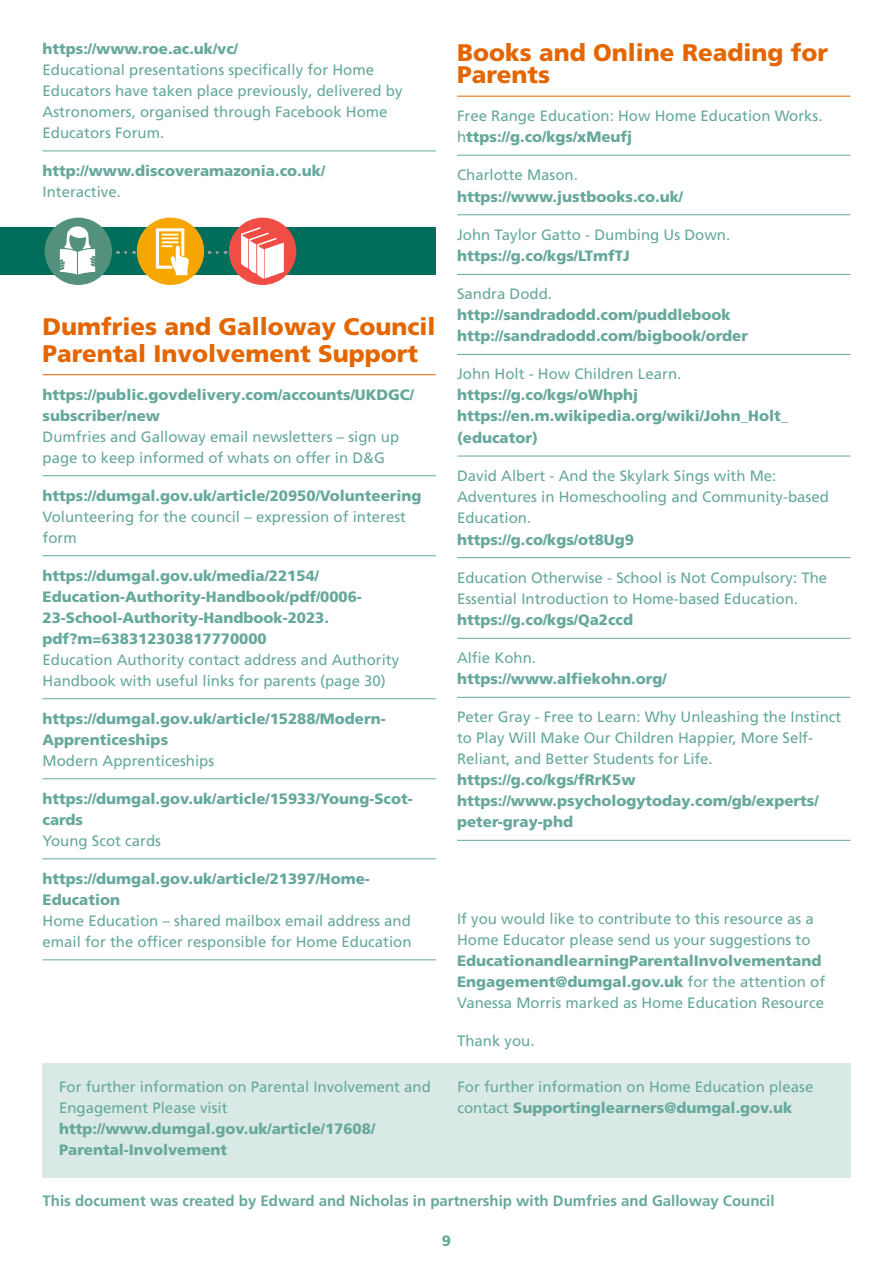
<style>
.page{position:relative;width:893px;height:1263px;background:#fff}
.page>*{position:absolute;margin:0;border:0;box-sizing:border-box;transform-origin:0 0}
.t1{font:900 24px/27px "Frutiger LT Pro";color:#e46600}
.t2{font:15px/21px "Frutiger LT Pro";color:#66a89c}
.t3{font:900 15px/21px "Frutiger LT Pro";color:#66a89c}
.t4{font:700 15px "Frutiger LT Pro";color:#66a89c}
.s1{font-weight:900}
.s2{font-weight:400}
</style>
<div class="page">
<div style="left:43px;top:1063px;width:808px;height:115px;background:#d9e9e6"></div>
<hr style="left:457px;top:840px;width:393px;height:1px;background:#66a89c">
<hr style="left:457px;top:697px;width:393px;height:1px;background:#66a89c">
<hr style="left:457px;top:638px;width:393px;height:1px;background:#66a89c">
<hr style="left:457px;top:557px;width:393px;height:1px;background:#66a89c">
<hr style="left:457px;top:456px;width:393px;height:1px;background:#66a89c">
<hr style="left:457px;top:354px;width:393px;height:1px;background:#66a89c">
<hr style="left:457px;top:274px;width:393px;height:1px;background:#66a89c">
<hr style="left:457px;top:214px;width:393px;height:1px;background:#66a89c">
<hr style="left:457px;top:155px;width:393px;height:1px;background:#66a89c">
<hr style="left:457px;top:96px;width:393px;height:1px;background:#e46600">
<hr style="left:43px;top:959px;width:393px;height:1px;background:#66a89c">
<hr style="left:43px;top:858px;width:393px;height:1px;background:#66a89c">
<hr style="left:43px;top:778px;width:393px;height:1px;background:#66a89c">
<hr style="left:43px;top:698px;width:393px;height:1px;background:#66a89c">
<hr style="left:43px;top:555px;width:393px;height:1px;background:#66a89c">
<hr style="left:43px;top:475px;width:393px;height:1px;background:#66a89c">
<hr style="left:43px;top:151px;width:393px;height:1px;background:#66a89c">
<hr style="left:43px;top:374px;width:393px;height:1px;background:#e46600">
<div style="left:0;top:228px;width:436px;height:47px;background:#006e5a"></div>
<svg style="left:126px;top:251px;width:9px;height:3px"></svg>
<svg style="left:217px;top:251px;width:9px;height:3px"></svg>
<div style="left:137px;top:218px;width:67px;height:67px;background:#f7a600;border-radius:50%"></div>
<div style="left:45px;top:218px;width:67px;height:67px;background:#54917d;border-radius:50%"></div>
<div style="left:229px;top:218px;width:67px;height:67px;background:#f04d45;border-radius:50%"></div>
<svg style="left:60px;top:226px;width:35px;height:49px"></svg>
<svg style="left:156px;top:228px;width:33px;height:47px"></svg>
<svg style="left:241px;top:227px;width:43px;height:52px"></svg>
<p class="t3" style="left:43px;top:38px;width:197px">https://www.roe.ac.uk/vc/</p>
<p class="t2" style="left:43px;top:59px;width:362px">Educational presentations specifcally for Home Educators have taken place previously, delivered by Astronomers, organised through Facebook Home Educators Forum.</p>
<p class="t3" style="left:43px;top:160px;width:284px">http://www.discoveramazonia.co.uk/</p>
<p class="t2" style="left:43px;top:181px;width:80px">Interactive.</p>
<h2 class="t1" style="left:43px;top:313px;width:394px">Dumfries and Galloway Council<br>Parental Involvement Support</h2>
<p class="t3" style="left:43px;top:384px;width:373px">https://public.govdelivery.com/accounts/UKDGC/ subscriber/new</p>
<p class="t2" style="left:43px;top:426px;width:358px">Dumfries and Galloway email newsletters – sign up page to keep informed of whats on offer in D&amp;G</p>
<p class="t3" style="left:43px;top:485px;width:381px">https://dumgal.gov.uk/article/20950/Volunteering</p>
<p class="t2" style="left:43px;top:506px;width:365px">Volunteering for the council – expression of interest form</p>
<p class="t3" style="left:43px;top:565px;width:321px">https://dumgal.gov.uk/media/22154/ Education-Authority-Handbook/pdf/0006- 23-School-Authority-Handbook-2023. pdf?m=638312303817770000</p>
<p class="t2" style="left:43px;top:649px;width:358px">Education Authority contact address and Authority<br>Handbook with useful links for parents (page 30)</p>
<p class="t3" style="left:43px;top:708px;width:345px">https://dumgal.gov.uk/article/15288/Modern-<br>Apprenticeships</p>
<p class="t2" style="left:43px;top:750px;width:173px">Modern Apprenticeships</p>
<p class="t3" style="left:43px;top:788px;width:372px">https://dumgal.gov.uk/article/15933/Young-Scot&shy;cards</p>
<p class="t2" style="left:43px;top:830px;width:120px">Young Scot cards</p>
<p class="t3" style="left:43px;top:868px;width:329px">https://dumgal.gov.uk/article/21397/Home-<br>Education</p>
<p class="t2" style="left:43px;top:910px;width:370px">Home Education – shared mailbox email address and email for the offcer responsible for Home Education</p>
<p class="t2" style="left:59px;top:1076px;width:373px">For further information on Parental Involvement and<br>Engagement Please visit</p>
<p class="t3" style="left:59px;top:1118px;width:318px">http://www.dumgal.gov.uk/article/17608/<br>Parental-Involvement</p>
<h2 class="t1" style="left:457px;top:41px;width:372px;line-height:22.5px">Books and Online Reading for<br>Parents</h2>
<p class="t2" style="left:457px;top:105px;width:367px">Free Range Education: How Home Education Works. h<span class="s1">ttps://g.co/kgs/xMeufj</span></p>
<p class="t2" style="left:457px;top:164px;width:122px">Charlotte Mason.</p>
<p class="t3" style="left:457px;top:186px;width:227px">https://www.justbooks.co.uk/</p>
<p class="t2" style="left:457px;top:224px;width:275px">John Taylor Gatto - Dumbing Us Down.</p>
<p class="t3" style="left:457px;top:245px;width:174px">https://g.co/kgs/LTmfTJ</p>
<p class="t2" style="left:457px;top:284px;width:97px">Sandra Dodd.</p>
<p class="t3" style="left:457px;top:304px;width:292px">http://sandradodd.com/puddlebook http://sandradodd.com/bigbook/order</p>
<p class="t2" style="left:457px;top:364px;width:226px">John Holt - How Children Learn.</p>
<p class="t3" style="left:457px;top:384px;width:333px">https://g.co/kgs/oWhphj https://en.m.wikipedia.org/wiki/John_Holt_ (educator)</p>
<p class="t2" style="left:457px;top:465px;width:373px">David Albert - And the Skylark Sings with Me:<br>Adventures in Homeschooling and Community-based<br>Education.</p>
<p class="t3" style="left:457px;top:529px;width:178px">https://g.co/kgs/ot8Ug9</p>
<p class="t2" style="left:457px;top:567px;width:372px">Education Otherwise - School is Not Compulsory: The<br>Essential Introduction to Home-based Education.</p>
<p class="t3" style="left:457px;top:609px;width:177px">https://g.co/kgs/Qa2ccd</p>
<p class="t2" style="left:457px;top:647px;width:80px">Alfe Kohn.</p>
<p class="t3" style="left:457px;top:668px;width:211px">https://www.alfekohn.org/</p>
<p class="t2" style="left:457px;top:706px;width:386px">Peter Gray - Free to Learn: Why Unleashing the Instinct to Play Will Make Our Children Happier, More Self-<br>Reliant, and Better Students for Life.</p>
<p class="t3" style="left:457px;top:769px;width:363px">https://g.co/kgs/fRrK5w https://www.psychologytoday.com/gb/experts/ peter-gray-phd</p>
<p class="t2" style="left:457px;top:908px;width:358px">If you would like to contribute to this resource as a<br>Home Educator please send us your suggestions to</p>
<p class="t3" style="left:457px;top:950px;width:370px">EducationandlearningParentalInvolvementand<br>Engagement@dumgal.gov.uk <span class="s2">for the attention of<br>Vanessa Morris marked as Home Education Resource</span></p>
<p class="t2" style="left:457px;top:1030px;width:79px">Thank you.</p>
<p class="t2" style="left:457px;top:1076px;width:357px">For further information on Home Education please contact <span class="s1">Supportinglearners@dumgal.gov.uk</span></p>
<p class="t4" style="left:43px;top:1192px;width:734px">This document was created by Edward and Nicholas in partnership with Dumfries and Galloway Council</p>
<p class="t3" style="left:442px;top:1230px;width:11px">9</p>
</div>
